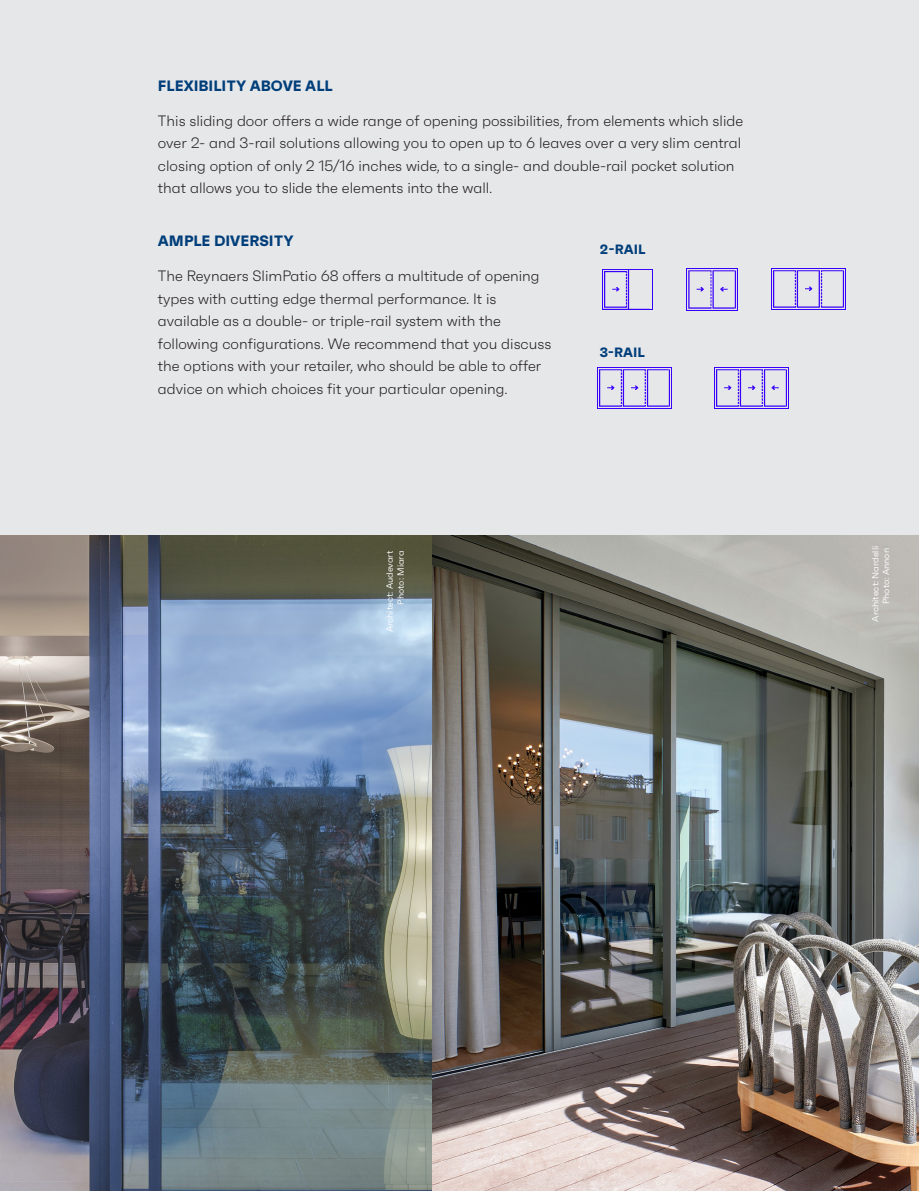
<style>
.page{position:relative;width:919px;height:1191px;background:#fff}
.page>*{position:absolute;margin:0;border:0;box-sizing:border-box;transform-origin:0 0}
.t1{font:300 15px/22.5px "Faktum";color:#231f20}
.t2{font:700 15px "Faktum";color:#003e7a}
.t3{font:700 13.5px "Faktum";color:#003e7a}
.t4{font:9px "Faktum";color:#fff}
.s1{color:#a4b3ab}
</style>
<div class="page">
<div style="left:0;top:0;width:918px;height:1191px;background:#e6e7e9"></div>
<img style="left:0;top:536px;width:918px;height:655px">
<img style="left:603px;top:269px;width:49px;height:41px">
<img style="left:688px;top:269px;width:49px;height:41px">
<img style="left:771px;top:269px;width:74px;height:41px">
<img style="left:597px;top:367px;width:74px;height:41px">
<img style="left:714px;top:367px;width:74px;height:41px">
<p class="t2" style="left:158px;top:76px;width:176px">FLEXIBILITY ABOVE ALL</p>
<p class="t1" style="left:158px;top:109px;width:587px">This sliding door offers a wide range of opening possibilities, from elements which slide over 2- and 3-rail solutions allowing you to open up to 6 leaves over a very slim central closing option of only 2 15/16 inches wide, to a single- and double-rail pocket solution that allows you to slide the elements into the wall.</p>
<p class="t2" style="left:158px;top:231px;width:137px">AMPLE DIVERSITY</p>
<p class="t1" style="left:158px;top:265px;width:395px">The Reynaers SlimPatio 68 offers a multitude of opening types with cutting edge thermal performance. It is available as a double- or triple-rail system with the following configurations. We recommend that you discuss the options with your retailer, who should be able to offer advice on which choices fit your particular opening.</p>
<p class="t3" style="left:600px;top:240px;width:47px">2-RAIL</p>
<p class="t3" style="left:600px;top:343px;width:46px">3-RAIL</p>
<p class="t4" style="left:384px;top:632px;width:83px;rotate:-90deg">Architect: Audevart</p>
<p class="t4" style="left:395px;top:604px;width:55px;rotate:-90deg">Photo: Miara</p>
<p class="t4" style="left:869px;top:621px;width:77px;rotate:-90deg">Architect: Nardelli</p>
<p class="t4" style="left:880px;top:604px;width:60px;rotate:-90deg">Photo: Annon<span class="s1">i</span></p>
</div>
